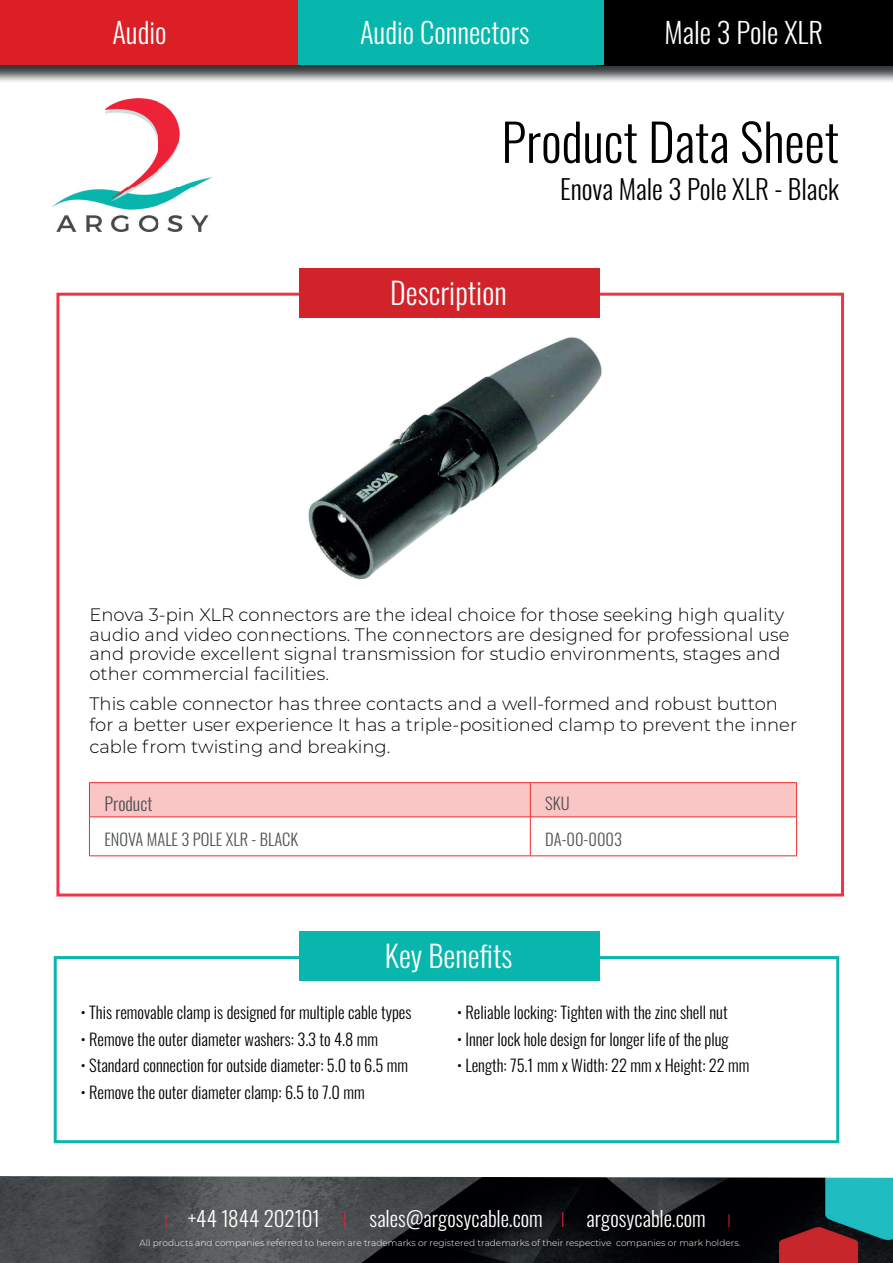
<style>
.page{position:relative;width:893px;height:1263px;background:#fff}
.page>*{position:absolute;margin:0;border:0;box-sizing:border-box;transform-origin:0 0}
.t1{font:300 51px "Oswald";color:#000001}
.t2{font:300 30px "Oswald";color:#fff}
.t3{font:300 28.5px "Oswald";color:#fff}
.t4{font:300 27px "Oswald";color:#000001}
.t5{font:300 21px "Oswald";color:#fff}
.t6{font:300 18px/19.5px "Montserrat";color:#000001}
.t7{font:300 18px "Oswald";color:#4f5253}
.t8{font:300 16.5px "Oswald";color:#000001}
.t9{font:300 16.5px "Oswald";color:#4f5253}
.t10{font:300 9px "Montserrat";color:#fff}
.s1{font-family:"Montserrat";font-size:18px;color:#ed1e38}
.s2{font-family:"Montserrat";color:#ed1e38}
</style>
<div class="page">
<div style="left:56px;top:293px;width:788px;height:603px;border:3px solid #ee3545"></div>
<img style="left:53px;top:99px;width:159px;height:133px">
<img style="left:0;top:64px;width:893px;height:18px">
<div style="left:0;top:0;width:893px;height:64px;background:#db1f25"></div>
<div style="left:596px;top:0;width:297px;height:65px;background:#000001"></div>
<div style="left:298px;top:0;width:305px;height:64px;background:#07b7ad"></div>
<img style="left:0;top:1176px;width:893px;height:87px">
<div style="left:90px;top:783px;width:706px;height:34px;background:#f9c5c5"></div>
<hr style="left:89px;top:782px;width:441px;height:1px;background:#ee2d2d">
<hr style="left:89px;top:783px;width:1px;height:34px;background:#ee2d2d">
<hr style="left:530px;top:782px;width:267px;height:1px;background:#ee2d2d">
<hr style="left:530px;top:783px;width:1px;height:34px;background:#ee2d2d">
<hr style="left:796px;top:783px;width:1px;height:34px;background:#ee2d2d">
<hr style="left:89px;top:817px;width:441px;height:1px;background:#ee2d2d">
<hr style="left:89px;top:817px;width:1px;height:39px;background:#ee2d2d">
<hr style="left:530px;top:817px;width:267px;height:1px;background:#ee2d2d">
<hr style="left:530px;top:817px;width:1px;height:39px;background:#ee2d2d">
<hr style="left:796px;top:817px;width:1px;height:39px;background:#ee2d2d">
<hr style="left:89px;top:855px;width:441px;height:1px;background:#ee2d2d">
<hr style="left:530px;top:855px;width:267px;height:1px;background:#ee2d2d">
<img style="left:308px;top:337px;width:294px;height:243px">
<div style="left:299px;top:268px;width:301px;height:49px;background:#d2222a"></div>
<div style="left:54px;top:956px;width:785px;height:187px;border:3px solid #08b6ad"></div>
<div style="left:300px;top:931px;width:300px;height:50px;background:#08b6ad"></div>
<h3 class="t3" style="left:112px;top:7px;width:56px">Audio</h3>
<h3 class="t3" style="left:360px;top:7px;width:171px">Audio Connectors</h3>
<h3 class="t3" style="left:664px;top:7px;width:160px">Male 3 Pole XLR</h3>
<h1 class="t1" style="left:501px;top:97px;width:339px">Product Data Sheet</h1>
<h3 class="t4" style="left:560px;top:165px;width:280px">Enova Male 3 Pole XLR - Black</h3>
<h2 class="t2" style="left:390px;top:266px;width:118px">Description</h2>
<p class="t6" style="left:89px;top:604px;width:701px">Enova 3-pin XLR connectors are the ideal choice for those seeking high quality audio and video connections. The connectors are designed for professional use and provide excellent signal transmission for studio environments, stages and other commercial facilities.</p>
<p class="t6" style="left:89px;top:692px;width:709px;line-height:21.6px">This cable connector has three contacts and a well-formed and robust button for a better user experience It has a triple-positioned clamp to prevent the inner cable from twisting and breaking.</p>
<p class="t7" style="left:104px;top:787px;width:50px">Product</p>
<p class="t9" style="left:545px;top:788px;width:26px">SKU</p>
<p class="t9" style="left:104px;top:825px;width:195px">ENOVA MALE 3 POLE XLR - BLACK</p>
<p class="t9" style="left:545px;top:825px;width:78px">DA-00-0003</p>
<h2 class="t2" style="left:385px;top:929px;width:129px">Key Benefits</h2>
<p class="t8" style="left:81px;top:998px;width:332px">• This removable clamp is designed for multiple cable types</p>
<p class="t8" style="left:81px;top:1024px;width:299px">• Remove the outer diameter washers: 3.3 to 4.8 mm</p>
<p class="t8" style="left:81px;top:1051px;width:329px">• Standard connection for outside diameter: 5.0 to 6.5 mm</p>
<p class="t8" style="left:81px;top:1077px;width:285px">• Remove the outer diameter clamp: 6.5 to 7.0 mm</p>
<p class="t8" style="left:457px;top:998px;width:272px">• Reliable locking: Tighten with the zinc shell nut</p>
<p class="t8" style="left:457px;top:1024px;width:273px">• Inner lock hole design for longer life of the plug</p>
<p class="t8" style="left:457px;top:1051px;width:294px">• Length: 75.1 mm x Width: 22 mm x Height: 22 mm</p>
<p class="t5" style="left:164px;top:1199px;width:570px"><span class="s1">I</span> +44 1844 202101 <span class="s2">I</span> sales@argosycable.com <span class="s2">I</span> argosycable.com <span class="s1">I</span></p>
<p class="t10" style="left:139px;top:1237px;width:602px">All products and companies referred to herein are trademarks or registered trademarks of their respective companies or mark holders.</p>
</div>
